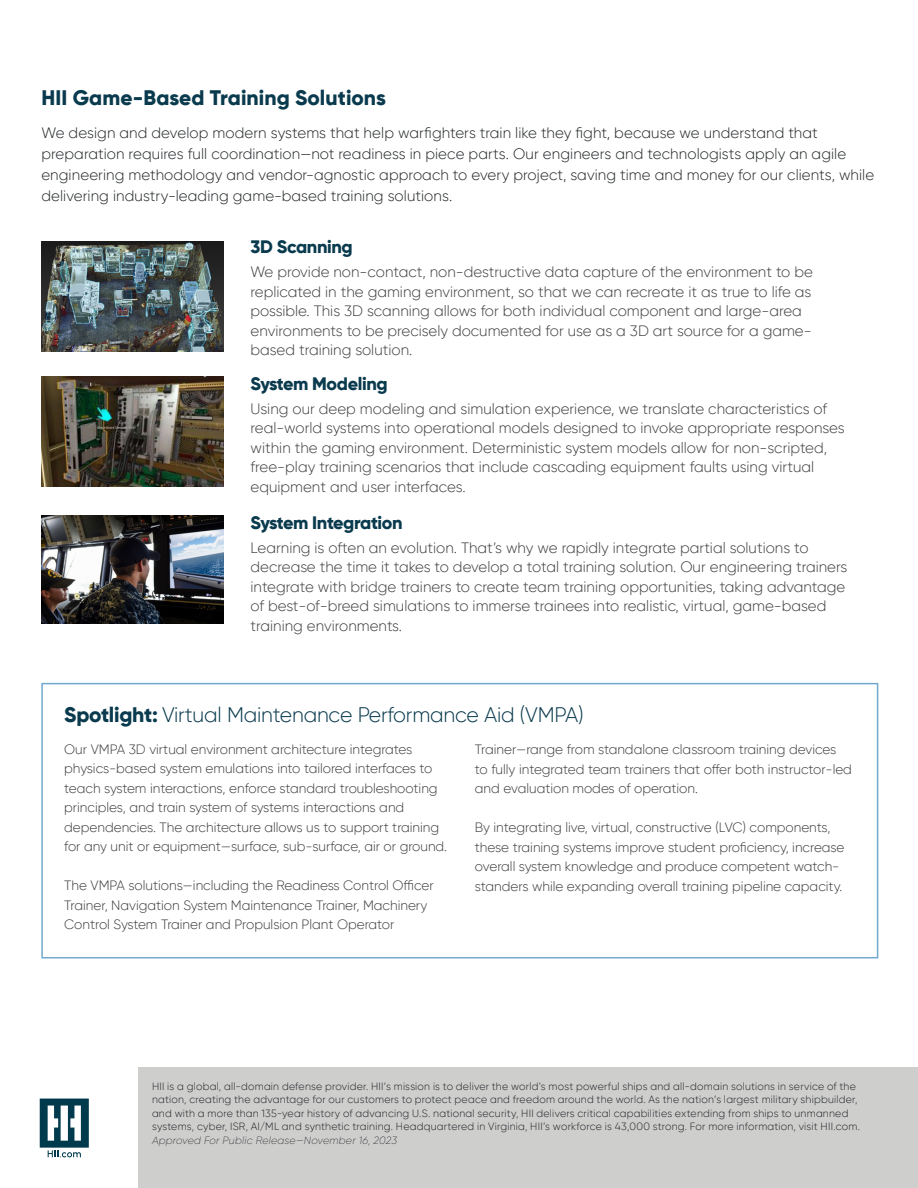
<style>
.page{position:relative;width:918px;height:1188px;background:#fff}
.page>*{position:absolute;margin:0;border:0;box-sizing:border-box;transform-origin:0 0}
.Featured_Spotlight_Header{font:300 21px "Gilroy";letter-spacing:-.01em;color:#093a4d}
.bullet{font:800 21px "Gilroy";letter-spacing:.005em;color:#093a4d}
._2nd_Page_Orange_Subheads{font:800 18px "Gilroy";letter-spacing:-.02em;color:#093a4d}
._2nd_Page_text{font:300 15px/19.5px "Gilroy";color:#3e3e3f}
.t1{font:300 15px/21px "Gilroy";letter-spacing:.005em;color:#232628}
._2nd_Page_Orange_Subheads-2{font:300 15px/19.5px "Gilroy";color:#3e3e3f}
._2nd_Page_text-2{font:300 13.5px/19.5px "Gilroy";color:#3e3e3f}
.Captions{font:300 10.5px/13.5px "Gilroy";letter-spacing:.02em;color:#232628}
.s1{font-weight:800}
.s2{font-weight:200;font-style:italic}
</style>
<div class="page">
<div style="left:41px;top:683px;width:837px;height:275px;border:2px solid #72aacf"></div>
<img style="left:41px;top:377px;width:183px;height:109px">
<img style="left:41px;top:516px;width:183px;height:108px">
<img style="left:41px;top:241px;width:183px;height:111px">
<svg style="left:40px;top:1099px;width:49px;height:58px"></svg>
<div style="left:138px;top:1067px;width:780px;height:121px;background:#cececd"></div>
<p class="bullet" style="left:41px;top:85px;width:346px">HII Game-Based Training Solutions</p>
<p class="t1" style="left:41px;top:122px;width:834px">We design and develop modern systems that help warfighters train like they fight, because we understand that preparation requires full coordination—not readiness in piece parts. Our engineers and technologists apply an agile engineering methodology and vendor-agnostic approach to every project, saving time and money for our clients, while delivering industry-leading game-based training solutions.</p>
<p class="_2nd_Page_Orange_Subheads" style="left:251px;top:236px;width:104px">3D Scanning</p>
<p class="_2nd_Page_text" style="left:251px;top:262px;width:564px">We provide non-contact, non-destructive data capture of the environment to be replicated in the gaming environment, so that we can recreate it as true to life as possible. This 3D scanning allows for both individual component and large-area environments to be precisely documented for use as a 3D art source for a game&shy;based training solution.</p>
<p class="_2nd_Page_Orange_Subheads" style="left:251px;top:372px;width:139px">System Modeling</p>
<p class="_2nd_Page_text" style="left:251px;top:399px;width:595px">Using our deep modeling and simulation experience, we translate characteristics of real-world systems into operational models designed to invoke appropriate responses within the gaming environment. Deterministic system models allow for non-scripted, free-play training scenarios that include cascading equipment faults using virtual equipment and user interfaces.</p>
<p class="_2nd_Page_Orange_Subheads" style="left:251px;top:511px;width:153px">System Integration</p>
<p class="_2nd_Page_Orange_Subheads-2" style="left:251px;top:538px;width:598px">Learning is often an evolution. That’s why we rapidly integrate partial solutions to decrease the time it takes to develop a total training solution. Our engineering trainers integrate with bridge trainers to create team training opportunities, taking advantage of best-of-breed simulations to immerse trainees into realistic, virtual, game-based training environments.</p>
<p class="Featured_Spotlight_Header" style="left:64px;top:702px;width:521px"><span class="s1">Spotlight:</span> Virtual Maintenance Performance Aid (VMPA)</p>
<p class="_2nd_Page_text-2" style="left:64px;top:739px;width:384px">Our VMPA 3D virtual environment architecture integrates physics-based system emulations into tailored interfaces to teach system interactions, enforce standard troubleshooting principles, and train system of systems interactions and dependencies. The architecture allows us to support training for any unit or equipment—surface, sub-surface, air or ground.</p>
<p class="_2nd_Page_text-2" style="left:64px;top:876px;width:371px">The VMPA solutions—including the Readiness Control Officer<br>Trainer, Navigation System Maintenance Trainer, Machinery<br>Control System Trainer and Propulsion Plant Operator</p>
<p class="_2nd_Page_text-2" style="left:475px;top:739px;width:379px">Trainer—range from standalone classroom training devices to fully integrated team trainers that offer both instructor-led and evaluation modes of operation.</p>
<p class="_2nd_Page_text-2" style="left:475px;top:817px;width:371px">By integrating live, virtual, constructive (LVC) components, these training systems improve student proficiency, increase overall system knowledge and produce competent watch&shy;standers while expanding overall training pipeline capacity.</p>
<p class="Captions" style="left:152px;top:1079px;width:709px">HII is a global, all-domain defense provider. HII’s mission is to deliver the world’s most powerful ships and all-domain solutions in service of the nation, creating the advantage for our customers to protect peace and freedom around the world. As the nation’s largest military shipbuilder, and with a more than 135-year history of advancing U.S. national security, HII delivers critical capabilities extending from ships to unmanned systems, cyber, ISR, AI/ML and synthetic training. Headquartered in Virginia, HII’s workforce is 43,000 strong. For more information, visit HII.com.<br><span class="s2">Approved For Public Release—November 16, 2023</span></p>
</div>
